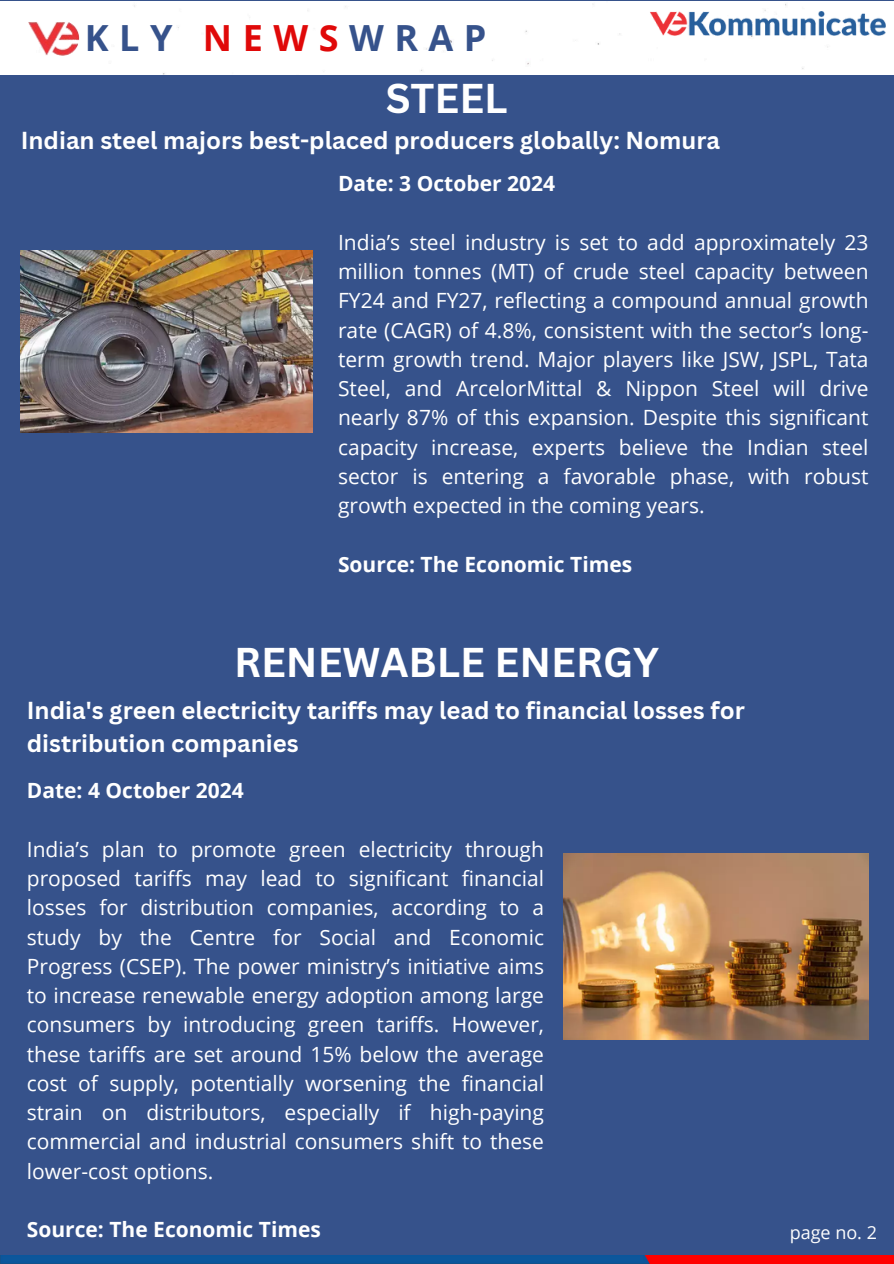
<style>
.page{position:relative;width:894px;height:1264px;background:#fff}
.page>*{position:absolute;margin:0;border:0;box-sizing:border-box;transform-origin:0 0}
.t1{font:700 40.5px "Canva Sans";color:#fff}
.t2{font:700 36px "Open Sans";letter-spacing:.29em;color:#36528b}
.t3{font:700 23.85px/32.7px "Canva Sans";color:#fff}
.t4{font:21px/29.2px "Open Sans";color:#fff;text-align:justify}
.t5{font:700 21px "Open Sans";color:#fff}
.t6{font:18px "Open Sans";color:#fefefe}
.s1{color:#e00909}
</style>
<div class="page">
<div style="left:0;top:0;width:893px;height:1263px;background:#36528b"></div>
<div style="left:0;top:2px;width:893px;height:73px;background:#fff"></div>
<img style="left:0;top:1255px;width:893px;height:8px">
<img style="left:27px;top:22px;width:53px;height:35px">
<img style="left:647px;top:12px;width:238px;height:27px">
<img style="left:21px;top:251px;width:291px;height:181px">
<img style="left:563px;top:853px;width:305px;height:186px">
<h2 class="t2" style="left:85px;top:13px;width:403px">KLY <span class="s1">NEWS</span>WRAP</h2>
<h4 class="t1" style="left:385px;top:70px;width:123px">STEEL</h4>
<h3 class="t3" style="left:21px;top:123px;width:700px">Indian steel majors best-placed producers globally: Nomura</h3>
<h5 class="t5" style="left:338px;top:169px;width:218px">Date: 3 October 2024</h5>
<h4 class="t4" style="left:338px;top:227px;width:532px">India’s steel industry is set to add approximately 23 million tonnes (MT) of crude steel capacity between FY24 and FY27, reflecting a compound annual growth rate (CAGR) of 4.8%, consistent with the sector’s long&shy;term growth trend. Major players like JSW, JSPL, Tata Steel, and ArcelorMittal &amp; Nippon Steel will drive nearly 87% of this expansion. Despite this significant capacity increase, experts believe the Indian steel sector is entering a favorable phase, with robust growth expected in the coming years.</h4>
<h1 class="t5" style="left:338px;top:549px;width:295px">Source: The Economic Times</h1>
<p class="t1" style="left:234px;top:633px;width:426px">RENEWABLE ENERGY</p>
<p class="t3" style="left:27px;top:693px;width:719px">India's green electricity tariffs may lead to financial losses for distribution companies</p>
<h5 class="t5" style="left:27px;top:775px;width:218px">Date: 4 October 2024</h5>
<h4 class="t4" style="left:27px;top:834px;width:518px">India’s plan to promote green electricity through proposed tariffs may lead to significant financial losses for distribution companies, according to a study by the Centre for Social and Economic Progress (CSEP). The power ministry’s initiative aims to increase renewable energy adoption among large consumers by introducing green tariffs. However, these tariffs are set around 15% below the average cost of supply, potentially worsening the financial strain on distributors, especially if high-paying commercial and industrial consumers shift to these lower-cost options.</h4>
<p class="t5" style="left:27px;top:1214px;width:295px">Source: The Economic Times</p>
<h4 class="t6" style="left:789px;top:1219px;width:89px">page no. 2</h4>
</div>
